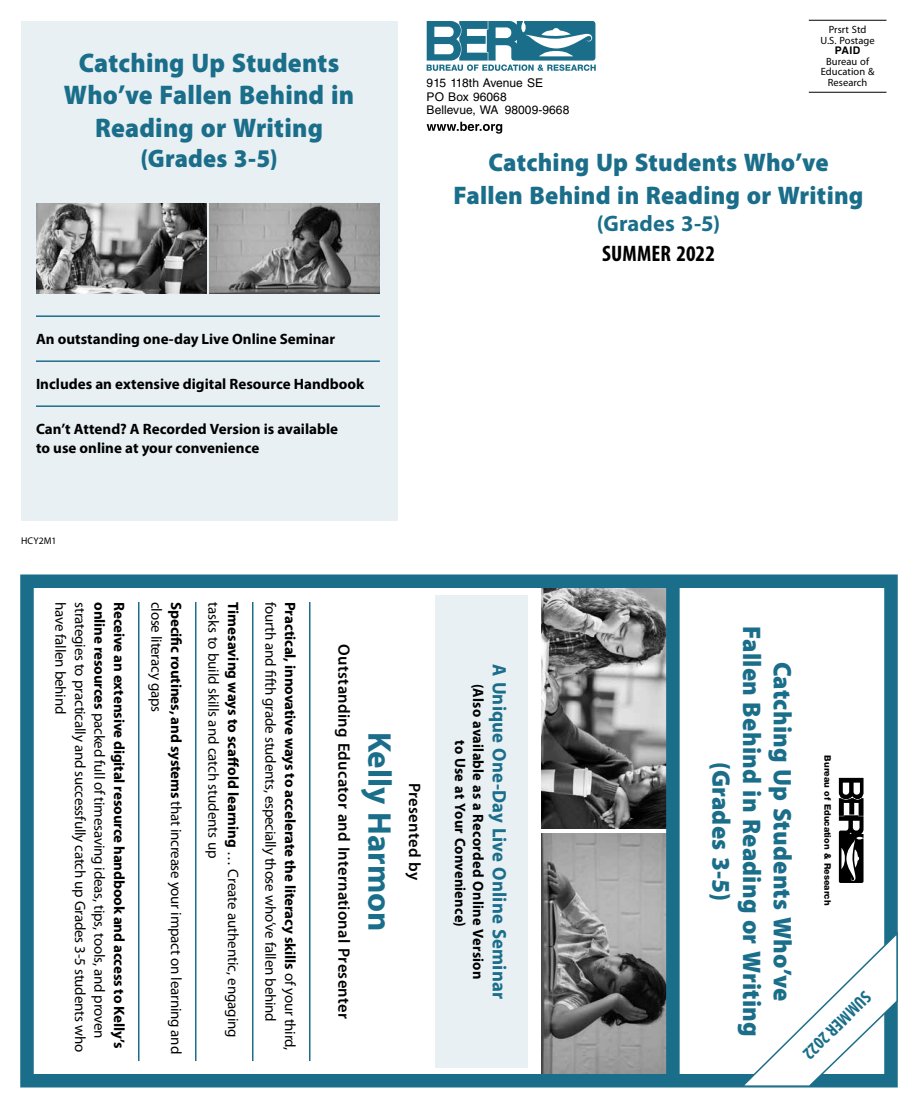
<style>
.page{position:relative;width:918px;height:1107px;background:#fff}
.page>*{position:absolute;margin:0;border:0;box-sizing:border-box;transform-origin:0 0}
.t1{font:700 33px "Myriad Pro";letter-spacing:-.005em;color:#1b6e8a}
.t2{font:900 27px/32.4px "Myriad Pro";letter-spacing:.01em;color:#1b6e8a;text-align:center;scale:.95 1}
.t3{font:900 25.5px/30.6px "Myriad Pro";letter-spacing:.01em;color:#1b6e8a;text-align:center;scale:.96 1}
.t4{font:900 25.5px "Myriad Pro";letter-spacing:.01em;color:#1b6e8a;scale:.95 1}
.t5{font:700 22.5px "Myriad Pro";letter-spacing:.01em;color:#1b6e8a}
.t6{font:700 condensed 22.5px "Myriad Pro";letter-spacing:.005em;color:#000}
.t7{font:700 19.5px "Myriad Pro";letter-spacing:.01em;color:#1b6e8a;scale:.96 1}
.t8{font:700 condensed 18px "Myriad Pro";color:#1b6e8a}
.t9{font:600 16.5px "Myriad Pro";letter-spacing:.02em;color:#000}
.t10{font:700 15px/19.5px "Myriad Pro";color:#000}
.t11{font:15px "Myriad Pro";letter-spacing:-.015em;color:#000}
.t12{font:700 15px/18px "Myriad Pro";color:#000;text-align:center;scale:.96 1}
.t13{font:12px/13.5px "Helvetica LT Std";letter-spacing:.005em;color:#000}
.t14{font:10.5px/10.5px "Myriad Pro";letter-spacing:.005em;color:#000;text-align:center}
.t15{font:700 10.5px "Helvetica LT Std";color:#000}
.t16{font:9.75px "Myriad Pro";letter-spacing:.01em;color:#000}
.t17{font:800 9px "Helvetica Neue LT Std";color:#000}
.s1{font-weight:400}
.s2{font-weight:700}
</style>
<div class="page">
<div style="left:21px;top:21px;width:376px;height:499px;background:#e8f0f3"></div>
<hr style="left:309px;top:602px;width:1px;height:459px;background:#1b6e8a">
<hr style="left:252px;top:602px;width:2px;height:459px;background:#1b6e8a">
<hr style="left:195px;top:602px;width:1px;height:459px;background:#1b6e8a">
<hr style="left:138px;top:602px;width:2px;height:459px;background:#1b6e8a">
<hr style="left:809px;top:20px;width:78px;height:1px;background:#000">
<hr style="left:809px;top:92px;width:78px;height:1px;background:#000">
<svg style="left:427px;top:21px;width:169px;height:50px"></svg>
<svg style="left:427px;top:122px;width:75px;height:12px"></svg>
<div style="left:435px;top:595px;width:93px;height:473px;background:#e8f0f3"></div>
<hr style="left:36px;top:315px;width:344px;height:2px;background:#1b6e8a">
<hr style="left:36px;top:360px;width:344px;height:2px;background:#1b6e8a">
<hr style="left:36px;top:405px;width:344px;height:2px;background:#1b6e8a">
<svg style="left:839px;top:778px;width:25px;height:105px"></svg>
<img style="left:541px;top:589px;width:125px;height:240px">
<img style="left:541px;top:833px;width:125px;height:240px">
<div style="left:20px;top:574px;width:878px;height:514px;border:14px solid #1b6e8a"></div>
<div style="left:666px;top:579px;width:14px;height:505px;background:#1b6e8a"></div>
<img style="left:36px;top:203px;width:170px;height:91px">
<img style="left:209px;top:203px;width:171px;height:91px">
<svg style="left:739px;top:931px;width:159px;height:157px"></svg>
<h2 class="t2" style="left:64px;top:45px;width:307px">Catching Up Students<br>Who’ve Fallen Behind in<br>Reading or Writing</h2>
<h3 class="t4" style="left:140px;top:142px;width:146px">(Grades 3-5)</h3>
<p class="t10" style="left:36px;top:329px;width:301px">An outstanding one-day Live Online Seminar</p>
<p class="t10" style="left:36px;top:374px;width:330px">Includes an extensive digital Resource Handbook</p>
<p class="t10" style="left:36px;top:419px;width:304px">Can’t Attend? A Recorded Version is available to use online at your convenience</p>
<p class="t14" style="left:821px;top:24px;width:56px">Prsrt Std<br>U.S. Postage</p>
<p class="t15" style="left:835px;top:44px;width:27px">PAID</p>
<p class="t14" style="left:821px;top:56px;width:55px">Bureau of<br>Education &amp;</p>
<p class="t13" style="left:427px;top:76px;width:118px">915 118th Avenue SE</p>
<p class="t14" style="left:828px;top:77px;width:41px">Research</p>
<p class="t13" style="left:427px;top:90px;width:144px">PO Box 96068<br>Bellevue, WA 98009‑9668</p>
<h3 class="t3" style="left:454px;top:146px;width:429px;line-height:32.4px">Catching Up Students Who’ve<br>Fallen Behind in Reading or Writing</h3>
<h3 class="t5" style="left:597px;top:209px;width:125px">(Grades 3-5)</h3>
<h3 class="t6" style="left:602px;top:239px;width:114px">SUMMER 2022</h3>
<p class="t16" style="left:21px;top:535px;width:37px">HCY2M1</p>
<p class="t10" style="left:243px;top:602px;width:437px;rotate:90deg">Timesaving ways to scaffold learning <span class="s1">… Create authentic, engaging</span></p>
<p class="t11" style="left:280px;top:602px;width:421px;rotate:90deg">fourth and fifth grade students, especially those who’ve fallen behind</p>
<p class="t11" style="left:185px;top:602px;width:454px;rotate:90deg"><span class="s2">Specific routines, and systems</span> that increase your impact on learning and</p>
<p class="t11" style="left:223px;top:602px;width:258px;rotate:90deg">tasks to build skills and catch students up</p>
<p class="t11" style="left:109px;top:602px;width:438px;rotate:90deg"><span class="s2">online resources</span> packed full of timesaving ideas, tips, tools, and proven</p>
<p class="t10" style="left:129px;top:602px;width:448px;rotate:90deg">Receive an extensive digital resource handbook and access to Kelly’s</p>
<p class="t11" style="left:166px;top:602px;width:112px;rotate:90deg">close literacy gaps</p>
<p class="t11" style="left:70px;top:602px;width:114px;rotate:90deg">have fallen behind</p>
<p class="t11" style="left:89px;top:602px;width:451px;rotate:90deg">strategies to practically and successfully catch up Grades 3-5 students who</p>
<p class="t10" style="left:300px;top:602px;width:450px;rotate:90deg">Practical, innovative ways to accelerate the literacy skills <span class="s1">of your third,</span></p>
<p class="t9" style="left:355px;top:644px;width:376px;rotate:90deg">Outstanding Educator and International Presenter</p>
<h1 class="t1" style="left:401px;top:732px;width:201px;rotate:90deg">Kelly Harmon</h1>
<p class="t9" style="left:425px;top:783px;width:99px;rotate:90deg">Presented by</p>
<h3 class="t7" style="left:512px;top:664px;width:350px;rotate:90deg">A Unique One-Day Live Online Seminar</h3>
<p class="t12" style="left:488px;top:684px;width:309px;rotate:90deg">(Also available as a Recorded Online Version to Use at Your Convenience)</p>
<h3 class="t3" style="left:799px;top:626px;width:429px;rotate:90deg">Catching Up Students Who’ve<br>Fallen Behind in Reading or Writing (Grades 3-5)</h3>
<p class="t17" style="left:833px;top:755px;width:151px;rotate:90deg">Bureau of Education &amp; Research</p>
<p class="t8" style="left:876px;top:1002px;width:90px;rotate:135deg">SUMMER 2022</p>
</div>
